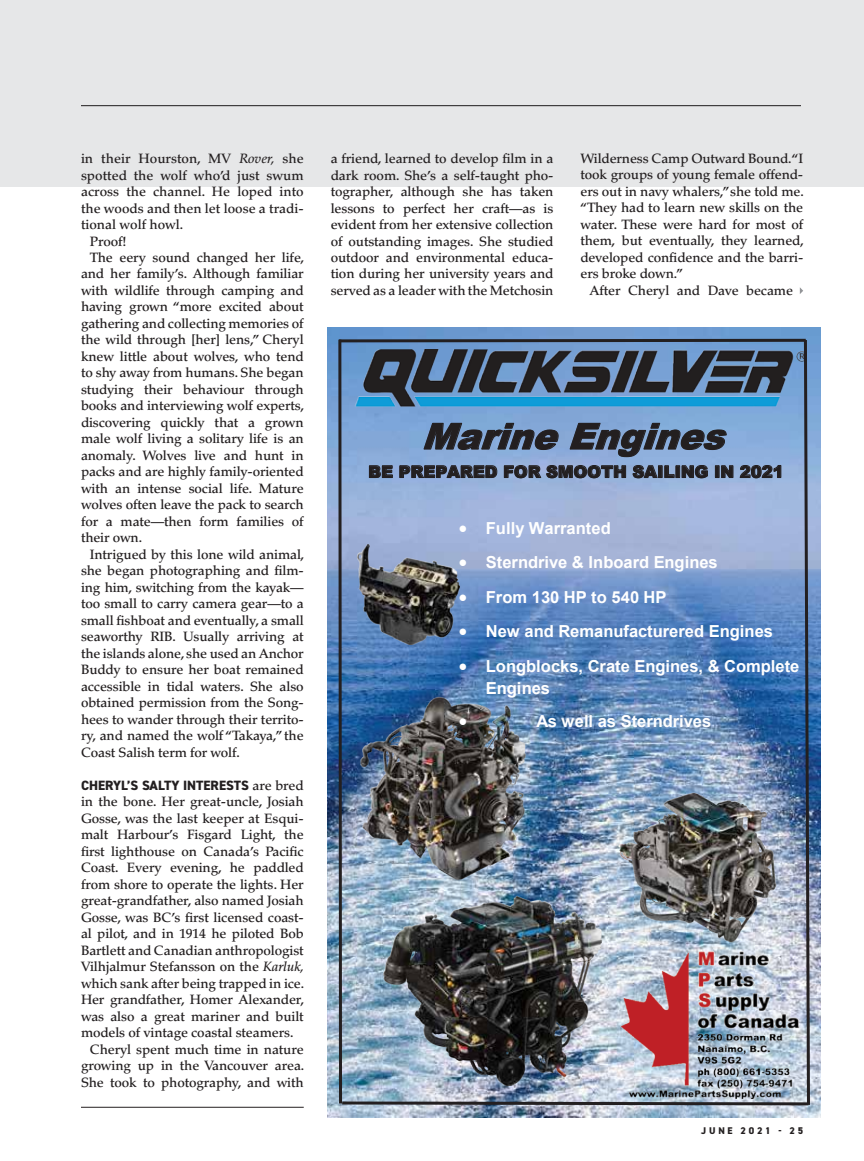
<style>
.page{position:relative;width:864px;height:1161px;background:#fff}
.page>*{position:absolute;margin:0;border:0;box-sizing:border-box;transform-origin:0 0}
.t1{font:italic 900 36px "Arial";color:#231f20}
.t2{font:18px "Symbol";color:#fff}
.t3{font:700 16.5px/21.9px "Arial";color:#fff}
.t4{font:900 16.5px "Arial";letter-spacing:-.005em;color:#231f20}
.t5{font:500 13.5px/16.5px "Palatino LT Std";letter-spacing:-.01em;color:#231f20;text-align:justify}
.t6{font:800 13.5px "DIN2014";color:#231f20}
.t7{font:800 9.75px "DIN2014";letter-spacing:.28em;color:#231f20}
.s1{font-style:italic}
.s2{font-family:"Palatino LT Std";font-weight:500}
</style>
<div class="page">
<div style="left:0;top:0;width:864px;height:187px;background:#e6e7e8"></div>
<hr style="left:81px;top:1107px;width:223px;height:1px;background:#231f20">
<img style="left:328px;top:328px;width:492px;height:790px">
<img style="left:336px;top:337px;width:475px;height:771px">
<hr style="left:81px;top:105px;width:720px;height:1px;background:#231f20">
<svg style="left:800px;top:287px;width:3px;height:7px"></svg>
<p class="t5" style="left:81px;top:150px;width:224px">in their Hourston, MV <span class="s1">Rover,</span> she</p>
<p class="t5" style="left:81px;top:167px;width:224px">spotted the wolf who’d just swum</p>
<p class="t5" style="left:81px;top:183px;width:224px">across the channel. He loped into</p>
<p class="t5" style="left:81px;top:200px;width:224px">the woods and then let loose a tradi-</p>
<p class="t5" style="left:81px;top:216px;width:104px">tional wolf howl.</p>
<p class="t5" style="left:90px;top:233px;width:38px">Proof!</p>
<p class="t5" style="left:90px;top:249px;width:216px">The eery sound changed her life,</p>
<p class="t5" style="left:81px;top:266px;width:224px">and her family’s. Although familiar</p>
<p class="t5" style="left:81px;top:282px;width:224px">with wildlife through camping and</p>
<p class="t5" style="left:81px;top:299px;width:224px">having grown “more excited about</p>
<p class="t5" style="left:81px;top:315px;width:224px">gathering and collecting memories of</p>
<p class="t5" style="left:81px;top:332px;width:224px">the wild through [her] lens,” Cheryl</p>
<p class="t5" style="left:81px;top:348px;width:224px">knew little about wolves, who tend</p>
<p class="t5" style="left:81px;top:365px;width:224px">to shy away from humans. She began</p>
<p class="t5" style="left:81px;top:381px;width:224px">studying their behaviour through</p>
<p class="t5" style="left:81px;top:398px;width:225px">books and interviewing wolf experts,</p>
<p class="t5" style="left:81px;top:414px;width:224px">discovering quickly that a grown</p>
<p class="t5" style="left:81px;top:431px;width:224px">male wolf living a solitary life is an</p>
<p class="t5" style="left:81px;top:447px;width:224px">anomaly. Wolves live and hunt in</p>
<p class="t5" style="left:81px;top:464px;width:224px">packs and are highly family-oriented</p>
<p class="t5" style="left:81px;top:480px;width:224px">with an intense social life. Mature</p>
<p class="t5" style="left:81px;top:497px;width:224px">wolves often leave the pack to search</p>
<p class="t5" style="left:81px;top:513px;width:224px">for a mate—then form families of</p>
<p class="t5" style="left:81px;top:530px;width:63px">their own.</p>
<p class="t5" style="left:90px;top:546px;width:216px">Intrigued by this lone wild animal,</p>
<p class="t5" style="left:81px;top:563px;width:224px">she began photographing and film-</p>
<p class="t5" style="left:81px;top:579px;width:224px">ing him, switching from the kayak—</p>
<p class="t5" style="left:81px;top:596px;width:224px">too small to carry camera gear—to a</p>
<p class="t5" style="left:81px;top:612px;width:224px">small fishboat and eventually, a small</p>
<p class="t5" style="left:81px;top:629px;width:224px">seaworthy RIB. Usually arriving at</p>
<p class="t5" style="left:81px;top:645px;width:224px">the islands alone, she used an Anchor</p>
<p class="t5" style="left:81px;top:662px;width:224px">Buddy to ensure her boat remained</p>
<p class="t5" style="left:81px;top:678px;width:224px">accessible in tidal waters. She also</p>
<p class="t5" style="left:81px;top:695px;width:224px">obtained permission from the Song-</p>
<p class="t5" style="left:81px;top:711px;width:224px">hees to wander through their territo-</p>
<p class="t5" style="left:81px;top:728px;width:224px">ry, and named the wolf “Takaya,” the</p>
<p class="t5" style="left:81px;top:744px;width:160px">Coast Salish term for wolf.</p>
<p class="t6" style="left:81px;top:776px;width:224px">CHERYL’S SALTY INTERESTS <span class="s2">are bred</span></p>
<p class="t5" style="left:81px;top:794px;width:224px">in the bone. Her great-uncle, Josiah</p>
<p class="t5" style="left:81px;top:810px;width:224px">Gosse, was the last keeper at Esqui-</p>
<p class="t5" style="left:81px;top:827px;width:224px">malt Harbour’s Fisgard Light, the</p>
<p class="t5" style="left:81px;top:843px;width:224px">first lighthouse on Canada’s Pacific</p>
<p class="t5" style="left:81px;top:860px;width:224px">Coast. Every evening, he paddled</p>
<p class="t5" style="left:81px;top:876px;width:224px">from shore to operate the lights. Her</p>
<p class="t5" style="left:81px;top:893px;width:224px">great-grandfather, also named Josiah</p>
<p class="t5" style="left:81px;top:909px;width:224px">Gosse, was BC’s first licensed coast-</p>
<p class="t5" style="left:81px;top:926px;width:224px">al pilot, and in 1914 he piloted Bob</p>
<p class="t5" style="left:81px;top:942px;width:224px">Bartlett and Canadian anthropologist</p>
<p class="t5" style="left:81px;top:959px;width:225px">Vilhjalmur Stefansson on the <span class="s1">Karluk,</span></p>
<p class="t5" style="left:81px;top:975px;width:225px">which sank after being trapped in ice.</p>
<p class="t5" style="left:81px;top:992px;width:225px">Her grandfather, Homer Alexander,</p>
<p class="t5" style="left:81px;top:1008px;width:224px">was also a great mariner and built</p>
<p class="t5" style="left:81px;top:1025px;width:214px">models of vintage coastal steamers.</p>
<p class="t5" style="left:90px;top:1041px;width:215px">Cheryl spent much time in nature</p>
<p class="t5" style="left:81px;top:1058px;width:225px">growing up in the Vancouver area.</p>
<p class="t5" style="left:81px;top:1074px;width:224px">She took to photography, and with</p>
<p class="t5" style="left:331px;top:150px;width:224px">a friend, learned to develop film in a dark room. She’s a self-taught pho&shy;tographer, although she has taken lessons to perfect her craft—as is evident from her extensive collection of outstanding images. She studied outdoor and environmental educa&shy;tion during her university years and served as a leader with the Metchosin</p>
<p class="t5" style="left:580px;top:150px;width:225px">Wilderness Camp Outward Bound. “I took groups of young female offend&shy;ers out in navy whalers,” she told me. “They had to learn new skills on the water. These were hard for most of them, but eventually, they learned, developed confidence and the barri&shy;ers broke down.”</p>
<p class="t5" style="left:589px;top:282px;width:205px">After Cheryl and Dave became</p>
<h1 class="t1" style="left:422px;top:410px;width:320px">MarineEngines</h1>
<p class="t4" style="left:368px;top:460px;width:417px">BE PREPARED FOR SMOOTH SAILING IN 2021</p>
<p class="t3" style="left:459px;top:517px;width:153px">• Fully Warranted</p>
<p class="t3" style="left:459px;top:552px;width:260px">• Sterndrive &amp; Inboard Engines</p>
<p class="t3" style="left:459px;top:586px;width:209px">• From 130 HP to 540 HP</p>
<p class="t3" style="left:459px;top:621px;width:316px">• New and Remanufacturered Engines</p>
<p class="t3" style="left:486px;top:655px;width:315px;text-indent:-27px">• Longblocks, Crate Engines, &amp; Complete<br>Engines</p>
<h2 class="t2" style="left:459px;top:709px;width:10px">•</h2>
<p class="t3" style="left:537px;top:711px;width:176px">As well as Sterndrives</p>
<p class="t7" style="left:701px;top:1124px;width:104px">JUNE 2021 - 25</p>
</div>
